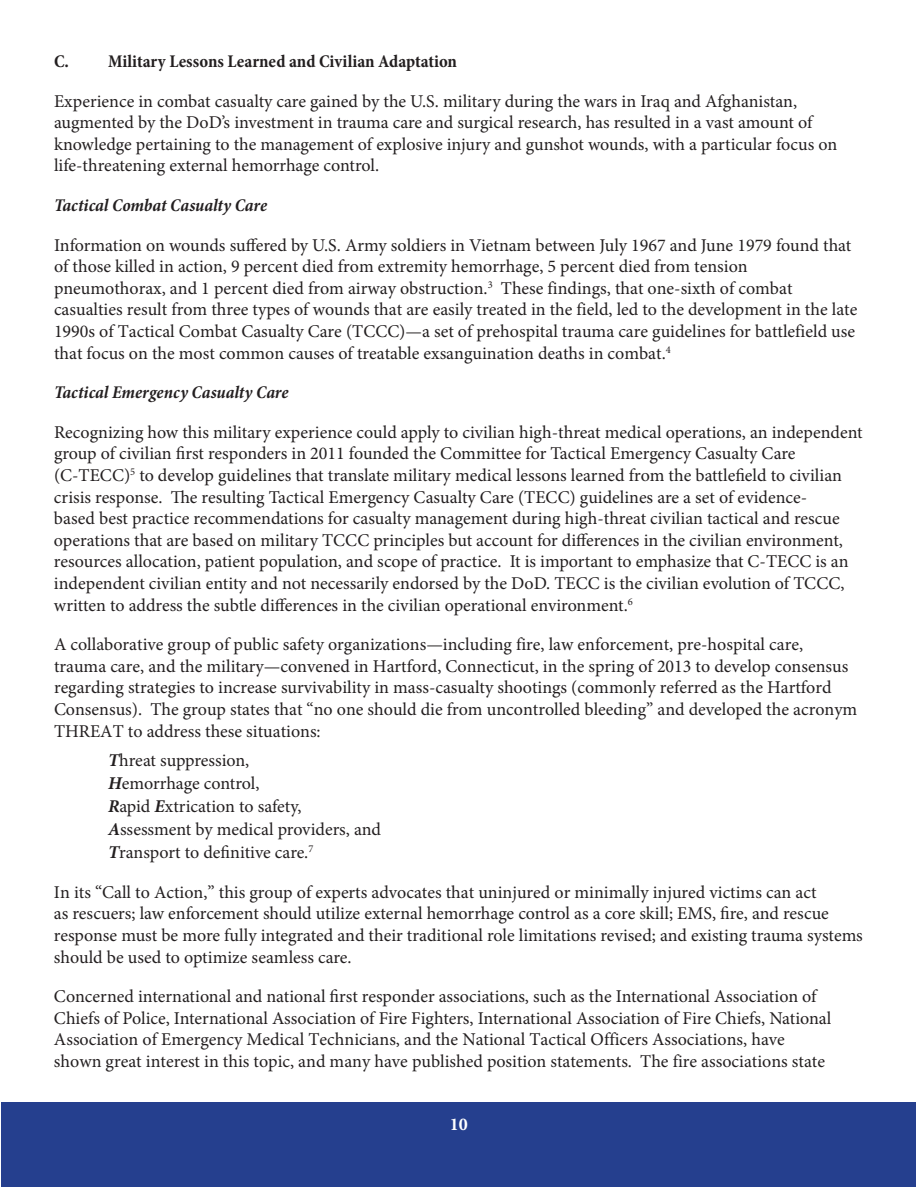
<style>
.page{position:relative;width:918px;height:1188px;background:#fff}
.page>*{position:absolute;margin:0;border:0;box-sizing:border-box;transform-origin:0 0}
.t1{font:18px/21.6px "Minion Pro";color:#231f20}
.t2{font:italic 700 condensed 18px "Minion Pro";letter-spacing:-.005em;color:#231f20}
.t3{font:700 condensed 18px "Minion Pro";color:#231f20}
.t4{font:700 18px "Minion Pro";color:#fff}
.s1{font-weight:700;font-style:italic}
</style>
<div class="page">
<div style="left:2px;top:1102px;width:914px;height:84px;background:#253f8e"></div>
<p class="t3" style="left:54px;top:49px;width:405px">C. Military Lessons Learned and Civilian Adaptation</p>
<p class="t1" style="left:54px;top:90px;width:785px">Experience in combat casualty care gained by the U.S. military during the wars in Iraq and Afghanistan, augmented by the DoD’s investment in trauma care and surgical research, has resulted in a vast amount of knowledge pertaining to the management of explosive injury and gunshot wounds, with a particular focus on life-threatening external hemorrhage control.</p>
<p class="t2" style="left:54px;top:193px;width:215px">Tactical Combat Casualty Care</p>
<p class="t1" style="left:54px;top:234px;width:805px">Information on wounds suffered by U.S. Army soldiers in Vietnam between July 1967 and June 1979 found that of those killed in action, 9 percent died from extremity hemorrhage, 5 percent died from tension pneumothorax, and 1 percent died from airway obstruction.<sup>3</sup> These findings, that one-sixth of combat casualties result from three types of wounds that are easily treated in the field, led to the development in the late 1990s of Tactical Combat Casualty Care (TCCC)—a set of prehospital trauma care guidelines for battlefield use that focus on the most common causes of treatable exsanguination deaths in combat.<sup>4</sup></p>
<p class="t2" style="left:54px;top:380px;width:236px">Tactical Emergency Casualty Care</p>
<p class="t1" style="left:54px;top:421px;width:810px">Recognizing how this military experience could apply to civilian high-threat medical operations, an independent group of civilian first responders in 2011 founded the Committee for Tactical Emergency Casualty Care (C-TECC)<sup>5</sup> to develop guidelines that translate military medical lessons learned from the battlefield to civilian crisis response. The resulting Tactical Emergency Casualty Care (TECC) guidelines are a set of evidence-<br>based best practice recommendations for casualty management during high-threat civilian tactical and rescue operations that are based on military TCCC principles but account for differences in the civilian environment, resources allocation, patient population, and scope of practice. It is important to emphasize that C-TECC is an independent civilian entity and not necessarily endorsed by the DoD. TECC is the civilian evolution of TCCC, written to address the subtle differences in the civilian operational environment.<sup>6</sup></p>
<p class="t1" style="left:54px;top:634px;width:805px">A collaborative group of public safety organizations—including fire, law enforcement, pre-hospital care, trauma care, and the military—convened in Hartford, Connecticut, in the spring of 2013 to develop consensus regarding strategies to increase survivability in mass-casualty shootings (commonly referred as the Hartford Consensus). The group states that “no one should die from uncontrolled bleeding” and developed the acronym THREAT to address these situations:</p>
<p class="t1" style="left:108px;top:749px;width:143px"><span class="s1">T</span>hreat suppression,</p>
<p class="t1" style="left:108px;top:772px;width:153px"><span class="s1">H</span>emorrhage control,</p>
<p class="t1" style="left:108px;top:796px;width:195px"><span class="s1">R</span>apid <span class="s1">E</span>xtrication to safety,</p>
<p class="t1" style="left:108px;top:819px;width:275px"><span class="s1">A</span>ssessment by medical providers, and</p>
<p class="t1" style="left:108px;top:842px;width:207px"><span class="s1">T</span>ransport to definitive care.<sup>7</sup></p>
<p class="t1" style="left:54px;top:881px;width:810px">In its “Call to Action,” this group of experts advocates that uninjured or minimally injured victims can act<br>as rescuers; law enforcement should utilize external hemorrhage control as a core skill; EMS, fire, and rescue response must be more fully integrated and their traditional role limitations revised; and existing trauma systems should be used to optimize seamless care.</p>
<p class="t1" style="left:54px;top:986px;width:779px">Concerned international and national first responder associations, such as the International Association of Chiefs of Police, International Association of Fire Fighters, International Association of Fire Chiefs, National Association of Emergency Medical Technicians, and the National Tactical Officers Associations, have shown great interest in this topic, and many have published position statements. The fire associations state</p>
<p class="t4" style="left:450px;top:1112px;width:19px">10</p>
</div>
